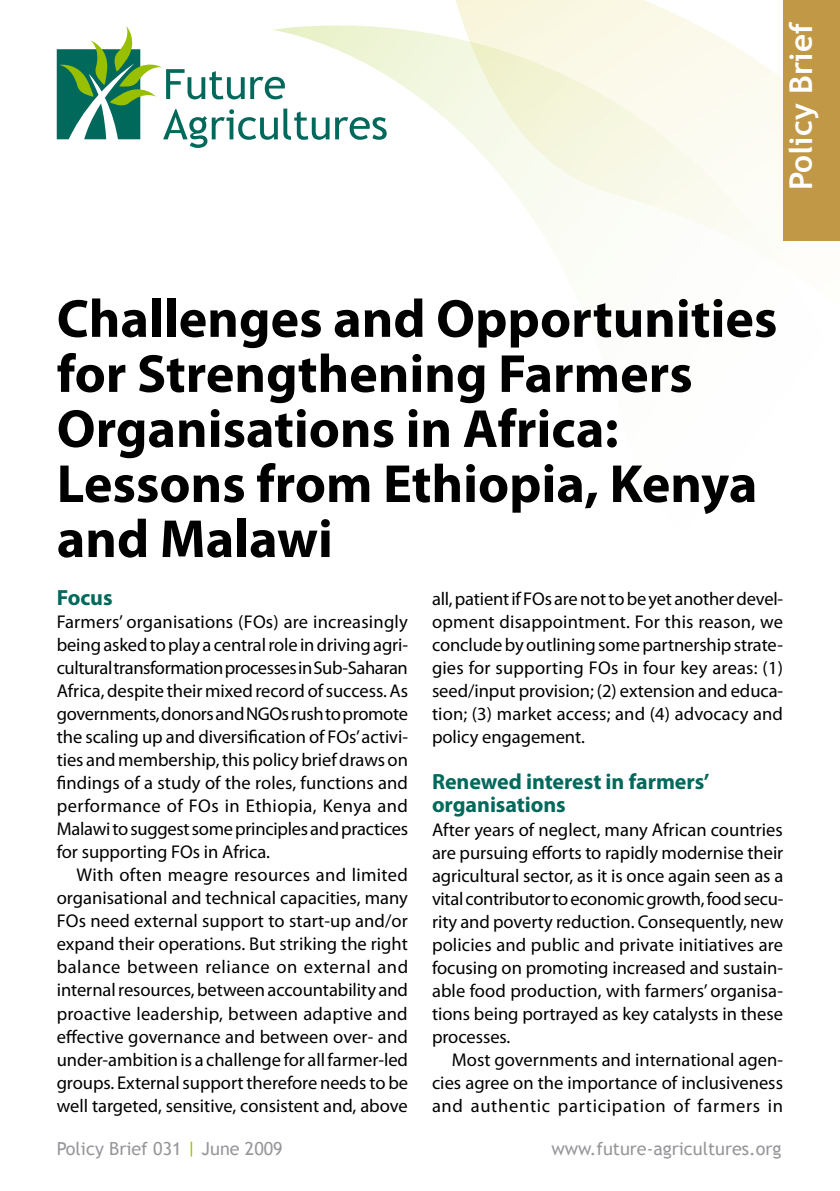
<style>
.page{position:relative;width:840px;height:1191px;background:#fff}
.page>*{position:absolute;margin:0;border:0;box-sizing:border-box;transform-origin:0 0}
.t1{font:700 54px/55px "Myriad Pro";color:#000}
.t2{font:700 31.6px "Trebuchet MS";color:#fff}
.t3{font:700 22px/23px "Myriad Pro";letter-spacing:-.005em;color:#00695b}
.t4{font:18.4px/23px "Myriad Pro";color:#000;text-align:justify}
.t5{font:18px "Trebuchet MS";color:#97979b}
.s1{color:#98c000}
</style>
<div class="page">
<img style="left:319px;top:22px;width:520px;height:382px">
<svg style="left:335px;top:117px;width:51px;height:23px"></svg>
<svg style="left:57px;top:26px;width:272px;height:122px"></svg>
<div style="left:782px;top:0;width:57px;height:240px;background:#c19845"></div>
<h2 class="t2" style="left:780px;top:190px;width:169px;rotate:-90deg">Policy Brief</h2>
<h1 class="t1" style="left:57px;top:289px;width:721px">Challenges and Opportunities for Strengthening Farmers<br>Organisations in Africa:<br>Lessons from Ethiopia, Kenya and Malawi</h1>
<p class="t3" style="left:57px;top:586px;width:57px">Focus</p>
<p class="t4" style="left:57px;top:610px;width:353px">Farmers’ organisations (FOs) are increasingly being asked to play a central role in driving agri&shy;cultural transformation processes in Sub-Saharan Africa, despite their mixed record of success. As governments, donors and NGOs rush to promote the scaling up and diversification of FOs’ activi&shy;ties and membership, this policy brief draws on findings of a study of the roles, functions and performance of FOs in Ethiopia, Kenya and Malawi to suggest some principles and practices for supporting FOs in Africa.</p>
<p class="t4" style="left:57px;top:863px;width:353px;text-indent:20px">With often meagre resources and limited organisational and technical capacities, many FOs need external support to start-up and/or expand their operations. But striking the right balance between reliance on external and internal resources, between accountability and proactive leadership, between adaptive and effective governance and between over- and under-ambition is a challenge for all farmer-led groups. External support therefore needs to be well targeted, sensitive, consistent and, above</p>
<p class="t4" style="left:432px;top:587px;width:352px">all, patient if FOs are not to be yet another devel&shy;opment disappointment. For this reason, we conclude by outlining some partnership strate&shy;gies for supporting FOs in four key areas: (1) seed/input provision; (2) extension and educa&shy;tion; (3) market access; and (4) advocacy and policy engagement.</p>
<p class="t3" style="left:432px;top:770px;width:279px">Renewed interest in farmers’ organisations</p>
<p class="t4" style="left:432px;top:817px;width:352px">After years of neglect, many African countries are pursuing efforts to rapidly modernise their agricultural sector, as it is once again seen as a vital contributor to economic growth, food secu&shy;rity and poverty reduction. Consequently, new policies and public and private initiatives are focusing on promoting increased and sustain&shy;able food production, with farmers’ organisa&shy;tions being portrayed as key catalysts in these processes.</p>
<p class="t4" style="left:432px;top:1047px;width:352px;text-indent:20px">Most governments and international agen&shy;cies agree on the importance of inclusiveness and authentic participation of farmers in</p>
<p class="t5" style="left:57px;top:1137px;width:227px">Policy Brief 031 <span class="s1">|</span> June 2009</p>
<p class="t5" style="left:551px;top:1137px;width:231px">www.future-agricultures.org</p>
</div>
